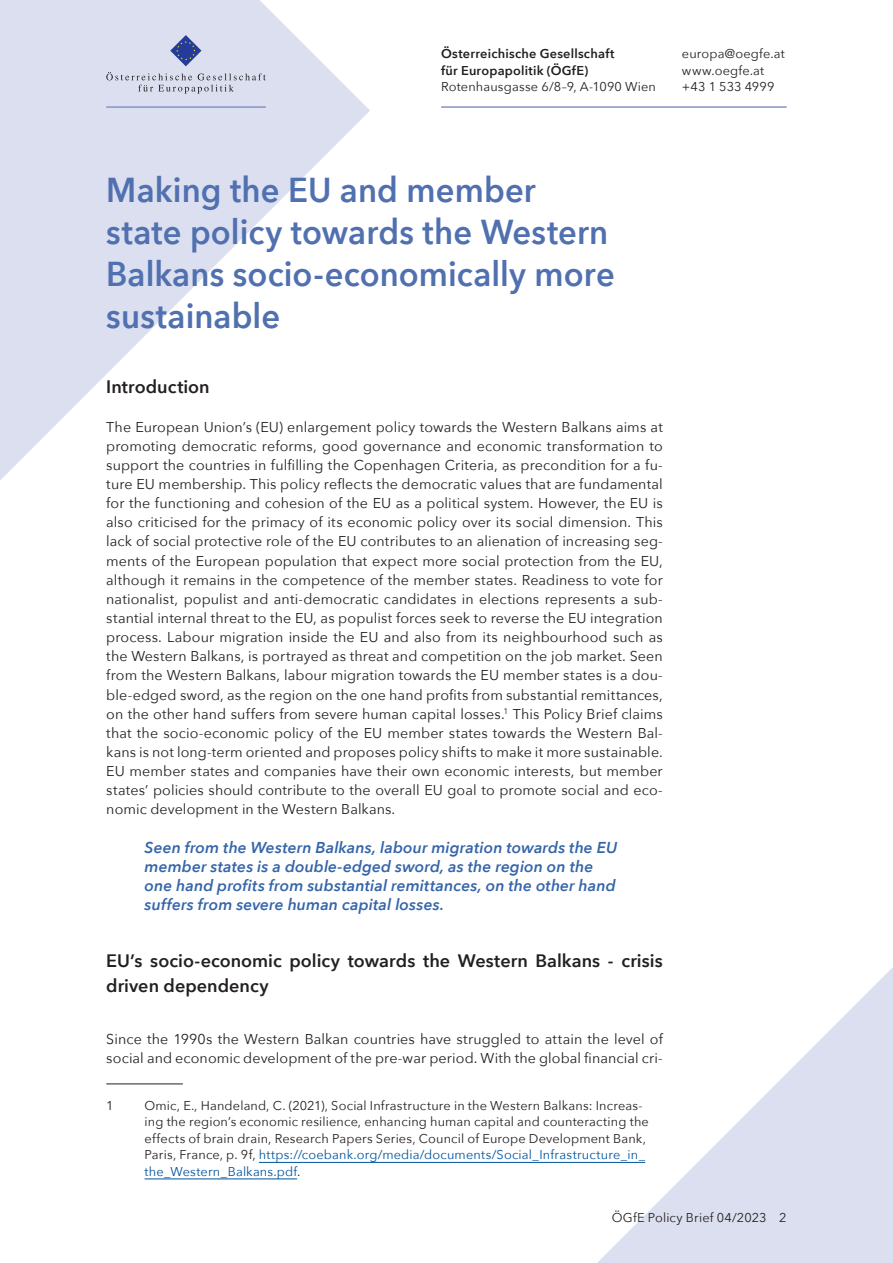
<style>
.page{position:relative;width:893px;height:1263px;background:#fff}
.page>*{position:absolute;margin:0;border:0;box-sizing:border-box;transform-origin:0 0}
.Überschrift_1{font:600 34.5px/42px "Avenir Next";letter-spacing:.005em;color:#5070b0;scale:.95 1}
.Überschrift_3{font:600 18px/24.8px "Avenir Next";color:#231f20}
.Zitat{font:italic 600 15.75px/19.2px "Avenir Next";letter-spacing:.005em;color:#3565a9}
.p{font:14.25px/19.2px "Avenir Next";letter-spacing:.005em;color:#231f20;text-align:justify}
.Fußnoten{font:12.75px/16.5px "Avenir Next";letter-spacing:.01em;color:#231f20}
.p-2{font:12.75px "Avenir Next";letter-spacing:.015em;color:#231f20}
.p-3{font:600 12.75px/16.5px "Avenir Next";letter-spacing:.02em;color:#231f20}
.p_Pagina{font:12.75px "Avenir Next";letter-spacing:.01em;color:#231f20}
.s1{color:#01549d}
</style>
<div class="page">
<svg style="left:0;top:0;width:370px;height:480px;fill:#dbdfef"></svg>
<svg style="left:597px;top:967px;width:296px;height:296px"></svg>
<hr style="left:441px;top:106px;width:346px;height:2px;background:#8493c4">
<hr style="left:106px;top:106px;width:160px;height:2px;background:#8493c4">
<svg style="left:170px;top:35px;width:31px;height:31px"></svg>
<svg style="left:106px;top:72px;width:160px;height:22px;background:#c9cddb"></svg>
<hr style="left:106px;top:1083px;width:77px;height:1px;background:#231f20">
<hr style="left:259px;top:1162px;width:386px;height:1px;background:#01549d">
<hr style="left:145px;top:1178px;width:152px;height:1px;background:#01549d">
<p class="p-3" style="left:441px;top:45px;width:175px">Österreichische Gesellschaft für Europapolitik (ÖGfE)</p>
<p class="p-2" style="left:441px;top:76px;width:216px">Rotenhausgasse 6/8–9, A-1090 Wien</p>
<p class="p-2" style="left:682px;top:43px;width:104px">europa@oegfe.at</p>
<p class="p-2" style="left:682px;top:60px;width:84px">www.oegfe.at</p>
<p class="p-2" style="left:682px;top:76px;width:94px">+43 1 533 4999</p>
<p class="Überschrift_1" style="left:106px;top:168px;width:537px">Making the EU and member state policy towards the Western<br>Balkans socio-economically more sustainable</p>
<p class="Überschrift_3" style="left:106px;top:374px;width:105px">Introduction</p>
<p class="p" style="left:106px;top:416px;width:558px">The European Union’s (EU) enlargement policy towards the Western Balkans aims at promoting democratic reforms, good governance and economic transformation to support the countries in fulfilling the Copenhagen Criteria, as precondition for a fu&shy;ture EU membership. This policy reflects the democratic values that are fundamental for the functioning and cohesion of the EU as a political system. However, the EU is also criticised for the primacy of its economic policy over its social dimension. This lack of social protective role of the EU contributes to an alienation of increasing seg&shy;ments of the European population that expect more social protection from the EU, although it remains in the competence of the member states. Readiness to vote for nationalist, populist and anti-democratic candidates in elections represents a sub&shy;stantial internal threat to the EU, as populist forces seek to reverse the EU integration process. Labour migration inside the EU and also from its neighbourhood such as the Western Balkans, is portrayed as threat and competition on the job market. Seen from the Western Balkans, labour migration towards the EU member states is a dou&shy;ble-edged sword, as the region on the one hand profits from substantial remittances, on the other hand suffers from severe human capital losses.<sup>1</sup> This Policy Brief claims that the socio-economic policy of the EU member states towards the Western Bal&shy;kans is not long-term oriented and proposes policy shifts to make it more sustainable.<br>EU member states and companies have their own economic interests, but member states’ policies should contribute to the overall EU goal to promote social and eco&shy;nomic development in the Western Balkans.</p>
<p class="Zitat" style="left:145px;top:837px;width:474px">Seen from the Western Balkans, labour migration towards the EU member states is a double-edged sword, as the region on the one hand profits from substantial remittances, on the other hand suffers from severe human capital losses.</p>
<p class="Überschrift_3" style="left:106px;top:948px;width:558px">EU’s socio-economic policy towards the Western Balkans - crisis driven dependency</p>
<p class="p" style="left:106px;top:1029px;width:558px">Since the 1990s the Western Balkan countries have struggled to attain the level of social and economic development of the pre-war period. With the global financial cri-</p>
<p class="Fußnoten" style="left:106px;top:1097px;width:9px">1</p>
<p class="Fußnoten" style="left:145px;top:1097px;width:506px">Omic, E., Handeland, C. (2021), Social Infrastructure in the Western Balkans: Increas&shy;ing the region’s economic resilience, enhancing human capital and counteracting the effects of brain drain, Research Papers Series, Council of Europe Development Bank, Paris, France, p. 9f, <span class="s1">https://coebank.org/media/documents/Social_Infrastructure_in_ the_Western_Balkans.pdf</span>.</p>
<p class="p_Pagina" style="left:612px;top:1206px;width:176px">ÖGfE Policy Brief 04/2023 2</p>
</div>
